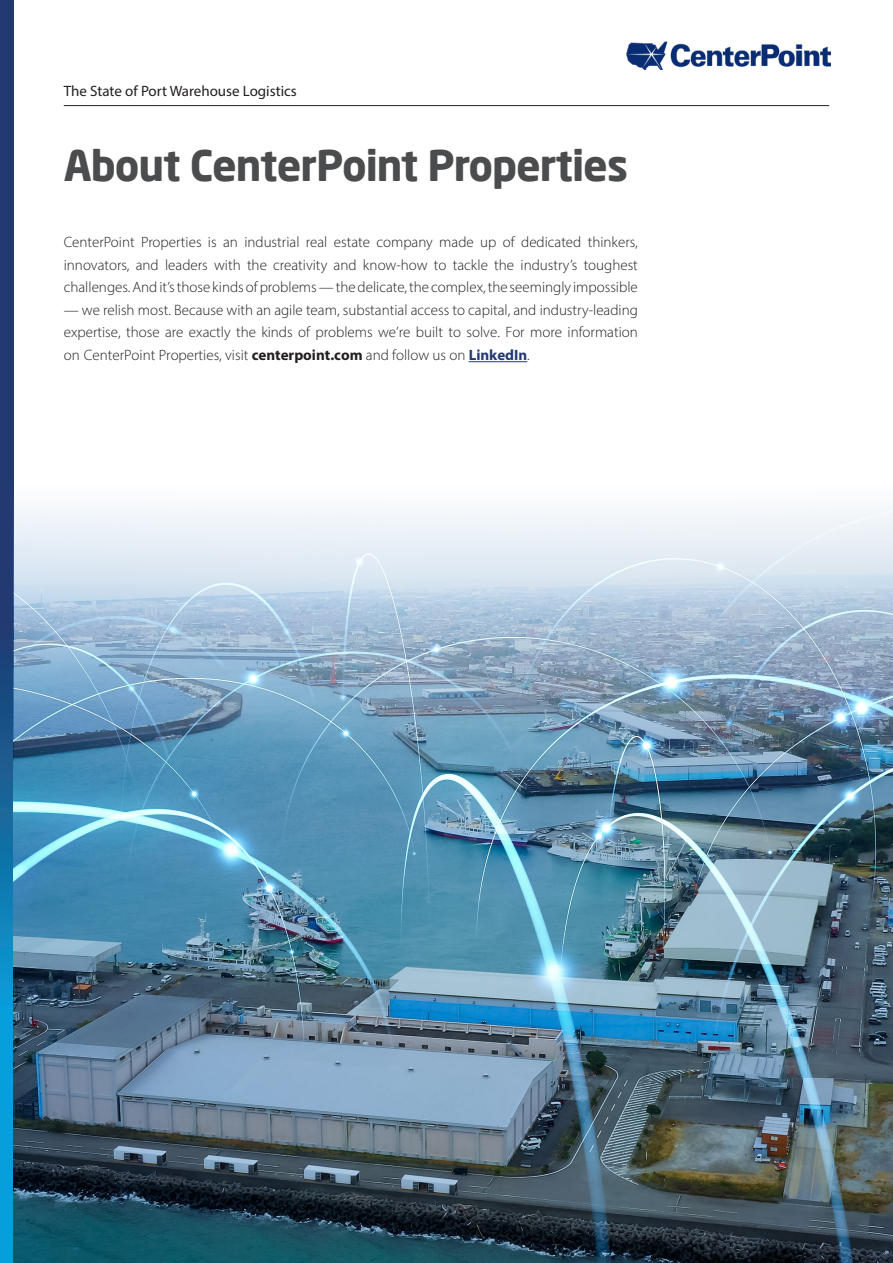
<style>
.page{position:relative;width:893px;height:1263px;background:#fff}
.page>*{position:absolute;margin:0;border:0;box-sizing:border-box;transform-origin:0 0}
.t1{font:700 42px "Neo Sans Pro";letter-spacing:-.025em;color:#4b4c4d}
.t2{font:300 15px/22.5px "Myriad Pro";color:#231f20;text-align:justify}
.t3{font:15px "Myriad Pro";color:#231f20}
.s1{font-weight:700}
.s2{font-weight:700;color:#233971}
</style>
<div class="page">
<svg style="left:1px;top:0;width:12px;height:1263px"></svg>
<hr style="left:64px;top:105px;width:765px;height:1px;background:#231f20">
<img style="left:626px;top:42px;width:205px;height:27px">
<hr style="left:469px;top:361px;width:58px;height:1px;background:#233971">
<img style="left:13px;top:485px;width:880px;height:778px">
<p class="t3" style="left:64px;top:81px;width:235px">The State of Port Warehouse Logistics</p>
<h1 class="t1" style="left:64px;top:138px;width:566px">About CenterPoint Properties</h1>
<p class="t2" style="left:64px;top:231px;width:576px">CenterPoint Properties is an industrial real estate company made up of dedicated thinkers, innovators, and leaders with the creativity and know-how to tackle the industry’s toughest challenges. And it’s those kinds of problems — the delicate, the complex, the seemingly impossible</p>
<p class="t2" style="left:64px;top:298px;width:576px">— we relish most. Because with an agile team, substantial access to capital, and industry-leading expertise, those are exactly the kinds of problems we’re built to solve. For more information on CenterPoint Properties, visit <span class="s1">centerpoint.com</span> and follow us on <span class="s2">LinkedIn</span>.</p>
</div>
